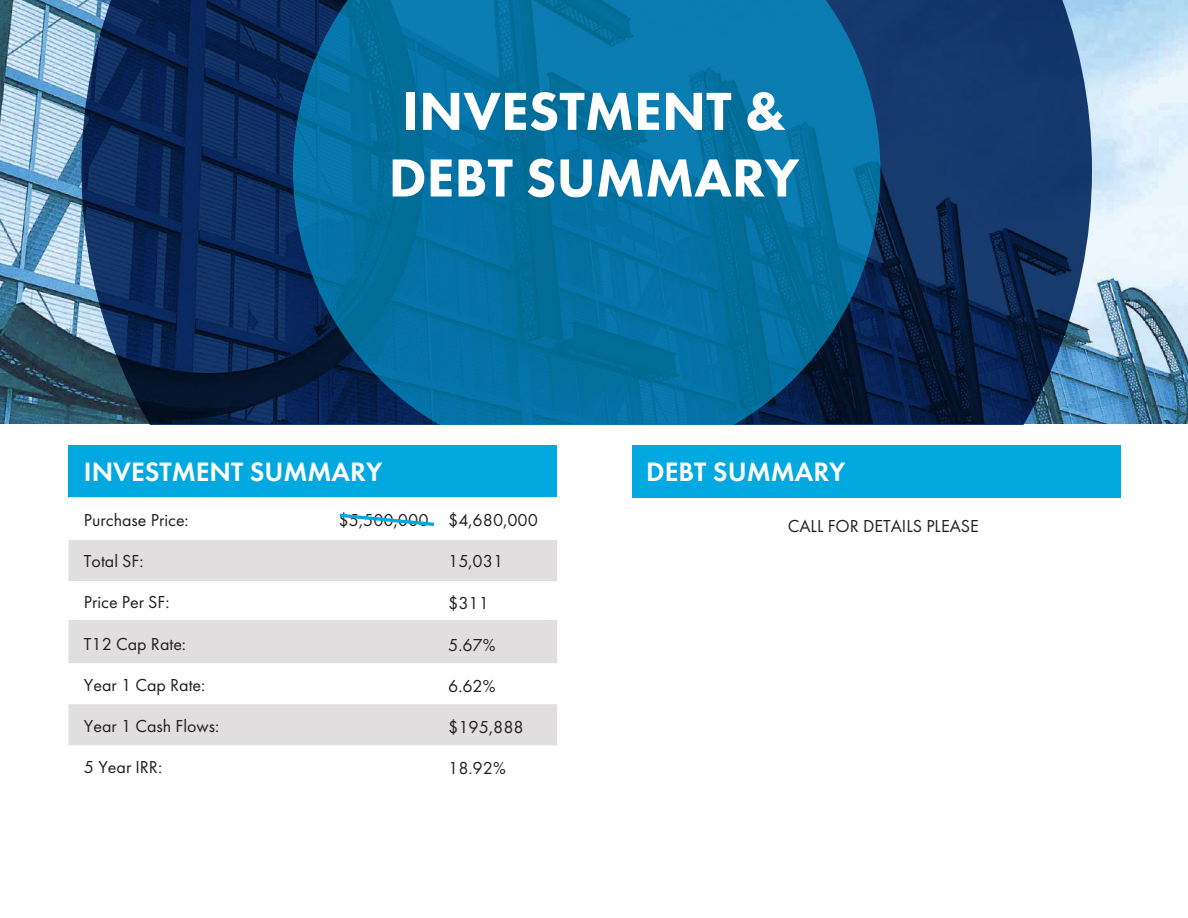
<style>
.page{position:relative;width:1188px;height:918px;background:#fff}
.page>*{position:absolute;margin:0;border:0;box-sizing:border-box;transform-origin:0 0}
.t1{font:800 55.5px/66.6px "Futura PT";color:#fff}
.t2{font:600 27.6px "Futura PT";color:#fff}
.t3{font:18px "Futura PT";color:#231f20}
</style>
<div class="page">
<div style="left:68px;top:445px;width:489px;height:52px;background:#02a9e0"></div>
<svg style="left:68px;top:540px;width:489px;height:205px;fill:#e0dede"></svg>
<div style="left:632px;top:445px;width:489px;height:52px;background:#02a9e0"></div>
<img style="left:0;top:0;width:1188px;height:424px">
<svg style="left:81px;top:0;width:1011px;height:424px;background:#15335f"></svg>
<svg style="left:293px;top:0;width:587px;height:424px;background:#056a9a"></svg>
<svg style="left:340px;top:514px;width:94px;height:12px"></svg>
<h1 class="t1" style="left:389px;top:77px;width:412px">INVESTMENT &amp;<br>DEBT SUMMARY</h1>
<h2 class="t2" style="left:84px;top:455px;width:300px">INVESTMENT SUMMARY</h2>
<p class="t3" style="left:84px;top:509px;width:106px">Purchase Price:</p>
<p class="t3" style="left:84px;top:550px;width:61px">Total SF:</p>
<p class="t3" style="left:84px;top:592px;width:87px">Price Per SF:</p>
<p class="t3" style="left:84px;top:633px;width:104px">T12 Cap Rate:</p>
<p class="t3" style="left:84px;top:674px;width:123px">Year 1 Cap Rate:</p>
<p class="t3" style="left:84px;top:715px;width:137px">Year 1 Cash Flows:</p>
<p class="t3" style="left:84px;top:757px;width:80px">5 Year IRR:</p>
<p class="t3" style="left:339px;top:510px;width:92px">$5,500,000</p>
<p class="t3" style="left:448px;top:510px;width:92px">$4,680,000</p>
<p class="t3" style="left:448px;top:550px;width:57px">15,031</p>
<p class="t3" style="left:448px;top:592px;width:42px">$311</p>
<p class="t3" style="left:448px;top:634px;width:49px">5.67%</p>
<p class="t3" style="left:448px;top:675px;width:49px">6.62%</p>
<p class="t3" style="left:448px;top:716px;width:77px">$195,888</p>
<p class="t3" style="left:448px;top:757px;width:59px">18.92%</p>
<h2 class="t2" style="left:646px;top:455px;width:201px">DEBT SUMMARY</h2>
<p class="t3" style="left:788px;top:515px;width:193px">CALL FOR DETAILS PLEASE</p>
</div>
